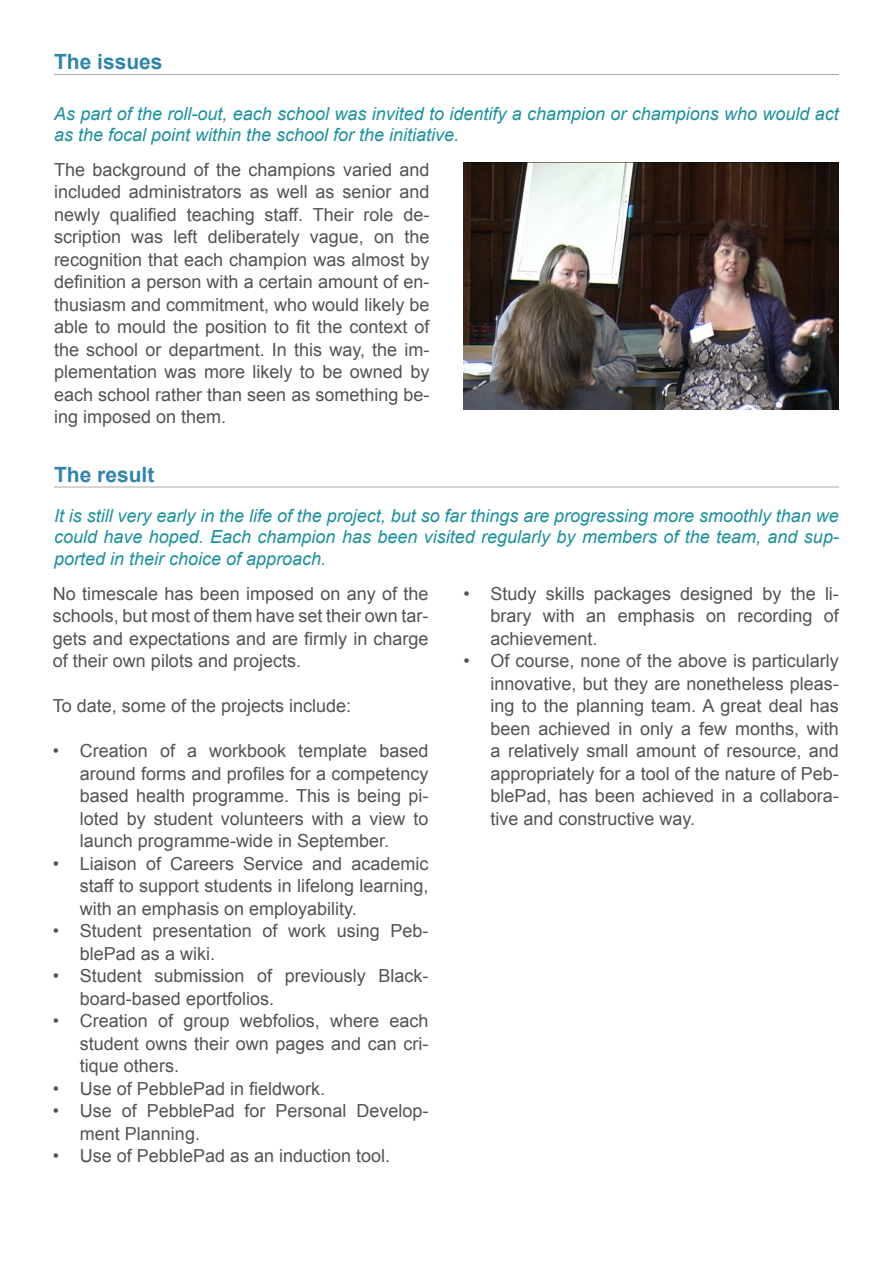
<style>
.page{position:relative;width:893px;height:1263px;background:#fff}
.page>*{position:absolute;margin:0;border:0;box-sizing:border-box;transform-origin:0 0}
.t1{font:700 21px "Arial";color:#3084ac}
.t2{font:18px/22.5px "Arial";color:#535353;text-align:justify}
.t3{font:italic 18px/21.6px "Arial";color:#1c919d}
</style>
<div class="page">
<hr style="left:54px;top:74px;width:785px;height:1px;background:#535353">
<hr style="left:54px;top:487px;width:785px;height:1px;background:#535353">
<img style="left:463px;top:163px;width:376px;height:247px">
<p class="t1" style="left:54px;top:48px;width:110px">The issues</p>
<p class="t3" style="left:54px;top:103px;width:786px">As part of the roll-out, each school was invited to identify a champion or champions who would act as the focal point within the school for the initiative.</p>
<p class="t2" style="left:54px;top:159px;width:377px">The background of the champions varied and included administrators as well as senior and newly qualified teaching staff. Their role de&shy;scription was left deliberately vague, on the recognition that each champion was almost by definition a person with a certain amount of en&shy;thusiasm and commitment, who would likely be able to mould the position to fit the context of the school or department. In this way, the im&shy;plementation was more likely to be owned by each school rather than seen as something be&shy;ing imposed on them.</p>
<p class="t1" style="left:54px;top:461px;width:102px">The result</p>
<p class="t3" style="left:54px;top:505px;width:786px;text-align:justify">It is still very early in the life of the project, but so far things are progressing more smoothly than we could have hoped. Each champion has been visited regularly by members of the team, and sup&shy;ported in their choice of approach.</p>
<p class="t2" style="left:490px;top:582px;width:350px;text-indent:-27px">• Study skills packages designed by the li&shy;brary with an emphasis on recording of achievement.</p>
<p class="t2" style="left:490px;top:650px;width:350px;text-indent:-27px">• Of course, none of the above is particularly innovative, but they are nonetheless pleas&shy;ing to the planning team. A great deal has been achieved in only a few months, with a relatively small amount of resource, and appropriately for a tool of the nature of Peb&shy;blePad, has been achieved in a collabora&shy;tive and constructive way.</p>
<p class="t2" style="left:53px;top:582px;width:377px">No timescale has been imposed on any of the schools, but most of them have set their own tar&shy;gets and expectations and are firmly in charge of their own pilots and projects.</p>
<p class="t2" style="left:53px;top:695px;width:300px">To date, some of the projects include:</p>
<p class="t2" style="left:80px;top:740px;width:350px;text-indent:-27px">• Creation of a workbook template based around forms and profiles for a competency based health programme. This is being pi&shy;loted by student volunteers with a view to launch programme-wide in September.</p>
<p class="t2" style="left:80px;top:852px;width:350px;text-indent:-27px">• Liaison of Careers Service and academic staff to support students in lifelong learning, with an emphasis on employability.</p>
<p class="t2" style="left:80px;top:920px;width:350px;text-indent:-27px">• Student presentation of work using Peb&shy;blePad as a wiki.</p>
<p class="t2" style="left:80px;top:965px;width:350px;text-indent:-27px">• Student submission of previously Black&shy;board-based eportfolios.</p>
<p class="t2" style="left:80px;top:1010px;width:350px;text-indent:-27px">• Creation of group webfolios, where each student owns their own pages and can cri&shy;tique others.</p>
<p class="t2" style="left:53px;top:1077px;width:274px">• Use of PebblePad in fieldwork.</p>
<p class="t2" style="left:80px;top:1100px;width:350px;text-indent:-27px">• Use of PebblePad for Personal Develop&shy;ment Planning.</p>
<p class="t2" style="left:53px;top:1145px;width:339px">• Use of PebblePad as an induction tool.</p>
</div>
